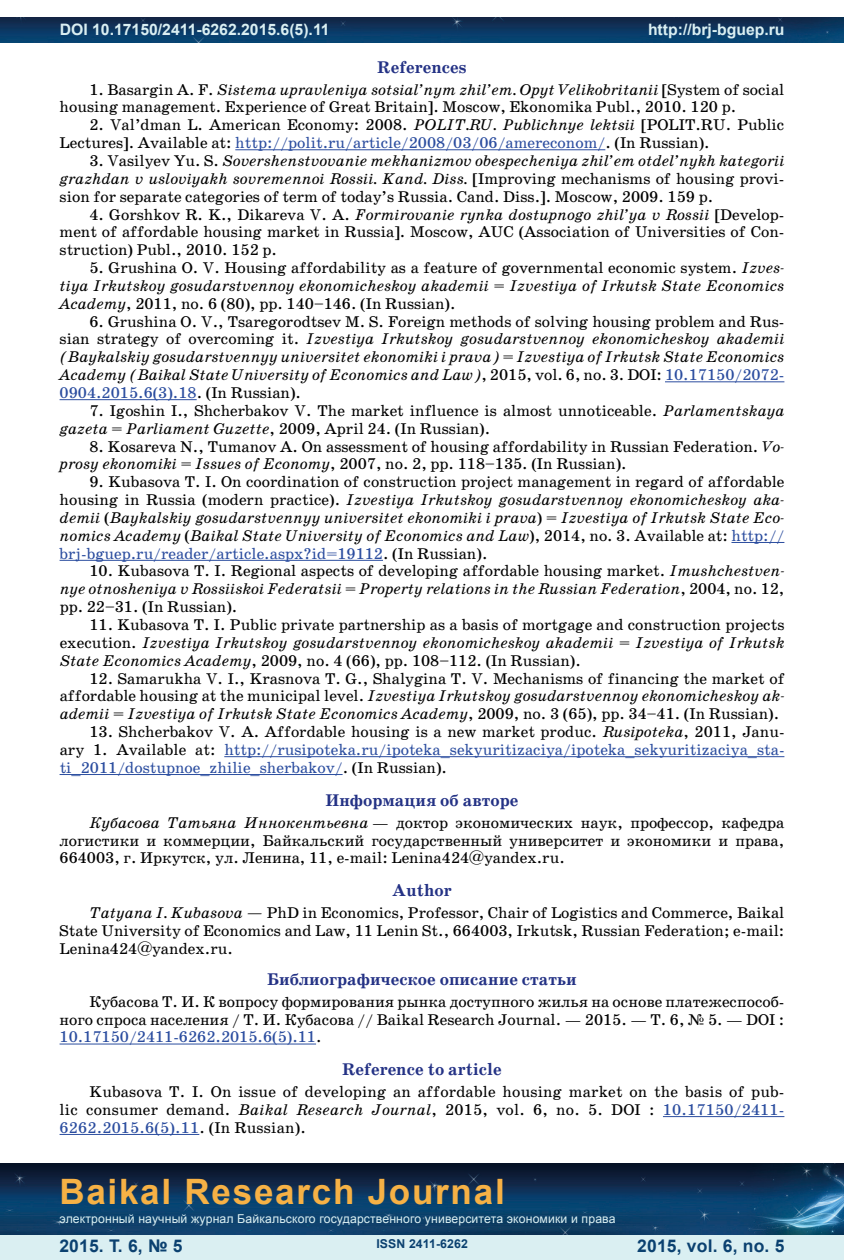
<style>
.page{position:relative;width:844px;height:1260px;background:#fff}
.page>*{position:absolute;margin:0;border:0;box-sizing:border-box;transform-origin:0 0}
.t1{font:700 35px "Arial";letter-spacing:.05em;color:#f6b145}
.t2{font:700 17.5px "Arial";letter-spacing:.01em;color:#0b4170}
.t3{font:700 17.15px "School Book C";color:#243285}
.t4{font:15.75px/17.8px "School Book C";color:#020202;text-align:justify}
.t5{font:italic 15.75px/17.8px "School Book C";color:#020202;text-align:justify}
.t6{font:15.75px/17.8px "School Book C";color:#2b4d9f;text-align:justify}
.t7{font:700 15.75px "Arial";color:#daeff2}
.t8{font:12.25px "Arial";letter-spacing:.01em;color:#daeff2}
.t9{font:700 12.25px "Arial";letter-spacing:.01em;color:#0b4170}
.s1{font-style:italic}
.s2{color:#2b4d9f}
.s3{font-style:normal}
.s4{font-style:normal;color:#2b4d9f}
.s5{color:#020202}
.s6{font-style:italic;color:#020202}
</style>
<div class="page">
<div style="left:0;top:1233px;width:843px;height:27px;background:#daeff2"></div>
<img style="left:0;top:1164px;width:843px;height:70px">
<img style="left:0;top:18px;width:843px;height:25px">
<hr style="left:235px;top:149px;width:370px;height:1px;background:#2b4d9f">
<hr style="left:664px;top:381px;width:120px;height:1px;background:#2b4d9f">
<hr style="left:60px;top:399px;width:137px;height:1px;background:#2b4d9f">
<hr style="left:731px;top:542px;width:53px;height:1px;background:#2b4d9f">
<hr style="left:60px;top:560px;width:323px;height:1px;background:#2b4d9f">
<hr style="left:224px;top:756px;width:560px;height:1px;background:#2b4d9f">
<hr style="left:60px;top:774px;width:282px;height:1px;background:#2b4d9f">
<hr style="left:60px;top:1044px;width:256px;height:1px;background:#2b4d9f">
<hr style="left:662px;top:1116px;width:122px;height:1px;background:#2b4d9f">
<hr style="left:60px;top:1134px;width:139px;height:1px;background:#2b4d9f">
<p class="t7" style="left:60px;top:19px;width:271px">DOI 10.17150/2411-6262.2015.6(5).11</p>
<p class="t7" style="left:647px;top:19px;width:138px">http://brj-bguep.ru</p>
<p class="t3" style="left:377px;top:57px;width:91px">References</p>
<p class="t4" style="left:60px;top:81px;width:726px;text-indent:30px">1. Basargin A. F. <span class="s1">Sistema upravleniya sotsial’nym zhil’em. Opyt Velikobritanii</span> [System of social housing management. Experience of Great Britain]. Moscow, Ekonomika Publ., 2010. 120 p.</p>
<p class="t4" style="left:60px;top:116px;width:726px;text-indent:30px">2. Val’dman L. American Economy: 2008. <span class="s1">POLIT.RU. Publichnye lektsii</span> [POLIT.RU. Public<br>Lectures]. Available at: <span class="s2">http://polit.ru/article/2008/03/06/amereconom/</span>. (In Russian).</p>
<p class="t4" style="left:60px;top:152px;width:726px;text-indent:30px">3. Vasilyev Yu. S. <span class="s1">Sovershenstvovanie mekhanizmov obespecheniya zhil’em otdel’nykh kategorii grazhdan v usloviyakh sovremennoi Rossii. Kand. Diss.</span> [Improving mechanisms of housing provi&shy;sion for separate categories of term of today’s Russia. Cand. Diss.]. Moscow, 2009. 159 p.</p>
<p class="t4" style="left:60px;top:206px;width:726px;text-indent:30px">4. Gorshkov R. K., Dikareva V. A. <span class="s1">Formirovanie rynka dostupnogo zhil’ya v Rossii</span> [Develop&shy;ment of affordable housing market in Russia]. Moscow, AUC (Association of Universities of Con&shy;struction) Publ., 2010. 152 p.</p>
<p class="t4" style="left:60px;top:259px;width:726px;text-indent:30px">5. Grushina O. V. Housing affordability as a feature of governmental economic system. <span class="s1">Izves&shy;tiya Irkutskoy gosudarstvennoy ekonomicheskoy akademii</span> = <span class="s1">Izvestiya of Irkutsk State Economics Academy</span>, 2011, no. 6 (80), pp. 140–146. (In Russian).</p>
<p class="t5" style="left:60px;top:312px;width:726px;text-indent:30px"><span class="s3">6. Grushina O. V., Tsaregorodtsev M. S. Foreign methods of solving housing problem and Rus&shy;sian strategy of overcoming it.</span> Izvestiya Irkutskoy gosudarstvennoy ekonomicheskoy akademii (Baykalskiy gosudarstvennyy universitet ekonomiki i prava) = Izvestiya of Irkutsk State Economics Academy (Baikal State University of Economics and Law)<span class="s3">, 2015, vol. 6, no. 3. DOI:</span> <span class="s4">10.17150/2072- 0904.2015.6(3).18</span><span class="s3">. (In Russian).</span></p>
<p class="t4" style="left:60px;top:402px;width:726px;text-indent:30px">7. Igoshin I., Shcherbakov V. The market influence is almost unnoticeable. <span class="s1">Parlamentskaya gazeta = Parliament Guzette</span>, 2009, April 24. (In Russian).</p>
<p class="t4" style="left:60px;top:437px;width:726px;text-indent:30px">8. Kosareva N., Tumanov A. On assessment of housing affordability in Russian Federation. <span class="s1">Vo&shy;prosy ekonomiki = Issues of Economy</span>, 2007, no. 2, pp. 118–135. (In Russian).</p>
<p class="t5" style="left:60px;top:473px;width:726px;text-indent:30px"><span class="s3">9. Kubasova T. I. On coordination of construction project management in regard of affordable housing in Russia (modern practice).</span> Izvestiya Irkutskoy gosudarstvennoy ekonomicheskoy aka&shy;demii <span class="s3">(</span>Baykalskiy gosudarstvennyy universitet ekonomiki i prava<span class="s3">) =</span> Izvestiya of Irkutsk State Eco&shy;nomics Academy <span class="s3">(</span>Baikal State University of Economics and Law<span class="s3">), 2014, no. 3. Available at:</span> <span class="s4">http:// brj-bguep.ru/reader/article.aspx?id=19112</span><span class="s3">. (In Russian).</span></p>
<p class="t4" style="left:60px;top:562px;width:726px;text-indent:30px">10. Kubasova T. I. Regional aspects of developing affordable housing market. <span class="s1">Imushchestven&shy;nye otnosheniya v Rossiiskoi Federatsii = Property relations in the Russian Federation</span>, 2004, no. 12, pp. 22–31. (In Russian).</p>
<p class="t4" style="left:60px;top:616px;width:726px;text-indent:30px">11. Kubasova T. I. Public private partnership as a basis of mortgage and construction projects execution. <span class="s1">Izvestiya Irkutskoy gosudarstvennoy ekonomicheskoy akademii</span> = <span class="s1">Izvestiya of Irkutsk State Economics Academy</span>, 2009, no. 4 (66), pp. 108–112. (In Russian).</p>
<p class="t4" style="left:60px;top:669px;width:726px;text-indent:30px">12. Samarukha V. I., Krasnova T. G., Shalygina T. V. Mechanisms of financing the market of affordable housing at the municipal level. <span class="s1">Izvestiya Irkutskoy gosudarstvennoy ekonomicheskoy ak&shy;ademii</span> = <span class="s1">Izvestiya of Irkutsk State Economics Academy</span>, 2009, no. 3 (65), pp. 34–41. (In Russian).</p>
<p class="t6" style="left:60px;top:723px;width:726px;text-indent:30px"><span class="s5">13. Shcherbakov V. A. Affordable housing is a new market produc.</span> <span class="s6">Rusipoteka</span><span class="s5">, 2011, Janu&shy;ary 1. Available at:</span> http://rusipoteka.ru/ipoteka_sekyuritizaciya/ipoteka_sekyuritizaciya_sta&shy;ti_2011/dostupnoe_zhilie_sherbakov/<span class="s5">. (In Russian).</span></p>
<p class="t3" style="left:325px;top:790px;width:195px">Информация об авторе</p>
<p class="t4" style="left:60px;top:814px;width:726px;text-indent:30px"><span class="s1">Кубасова Татьяна Иннокентьевна</span> — доктор экономических наук, профессор, кафедра логистики и коммерции, Байкальский государственный университет и экономики и права, 664003, г. Иркутск, ул. Ленина, 11, е-mail: Lenina424@yandex.ru.</p>
<p class="t3" style="left:392px;top:881px;width:61px">Author</p>
<p class="t4" style="left:60px;top:904px;width:726px;text-indent:30px"><span class="s1">Tatyana I. Kubasova —</span> PhD in Economics, Professor, Chair of Logistics and Commerce, Baikal State University of Economics and Law, 11 Lenin St., 664003, Irkutsk, Russian Federation; е-mail:<br>Lenina424@yandex.ru.</p>
<p class="t3" style="left:267px;top:970px;width:311px">Библиографическое описание статьи</p>
<p class="t4" style="left:60px;top:993px;width:726px;text-indent:30px">Кубасова Т. И. К вопросу формирования рынка доступного жилья на основе платежеспособ&shy;ного спроса населения / Т. И. Кубасова // Baikal Research Journal. — 2015. — Т. 6, № 5. — DOI :<br><span class="s2">10.17150/2411-6262.2015.6(5).11</span>.</p>
<p class="t3" style="left:342px;top:1060px;width:161px">Reference to article</p>
<p class="t4" style="left:60px;top:1083px;width:726px;text-indent:30px">Kubasova T. I. On issue of developing an affordable housing market on the basis of pub&shy;lic consumer demand. <span class="s1">Baikal Research Journal</span>, 2015, vol. 6, no. 5. DOI : <span class="s2">10.17150/2411- 6262.2015.6(5).11</span>. (In Russian).</p>
<h1 class="t1" style="left:59px;top:1168px;width:447px">Baikal Research Journal</h1>
<p class="t8" style="left:60px;top:1211px;width:557px">электронный научный журнал Байкальского государственного университета экономики и права</p>
<p class="t2" style="left:59px;top:1234px;width:125px">2015. Т. 6, № 5</p>
<p class="t2" style="left:637px;top:1234px;width:149px">2015, vol. 6, no. 5</p>
<p class="t9" style="left:376px;top:1236px;width:93px">ISSN 2411-6262</p>
</div>
